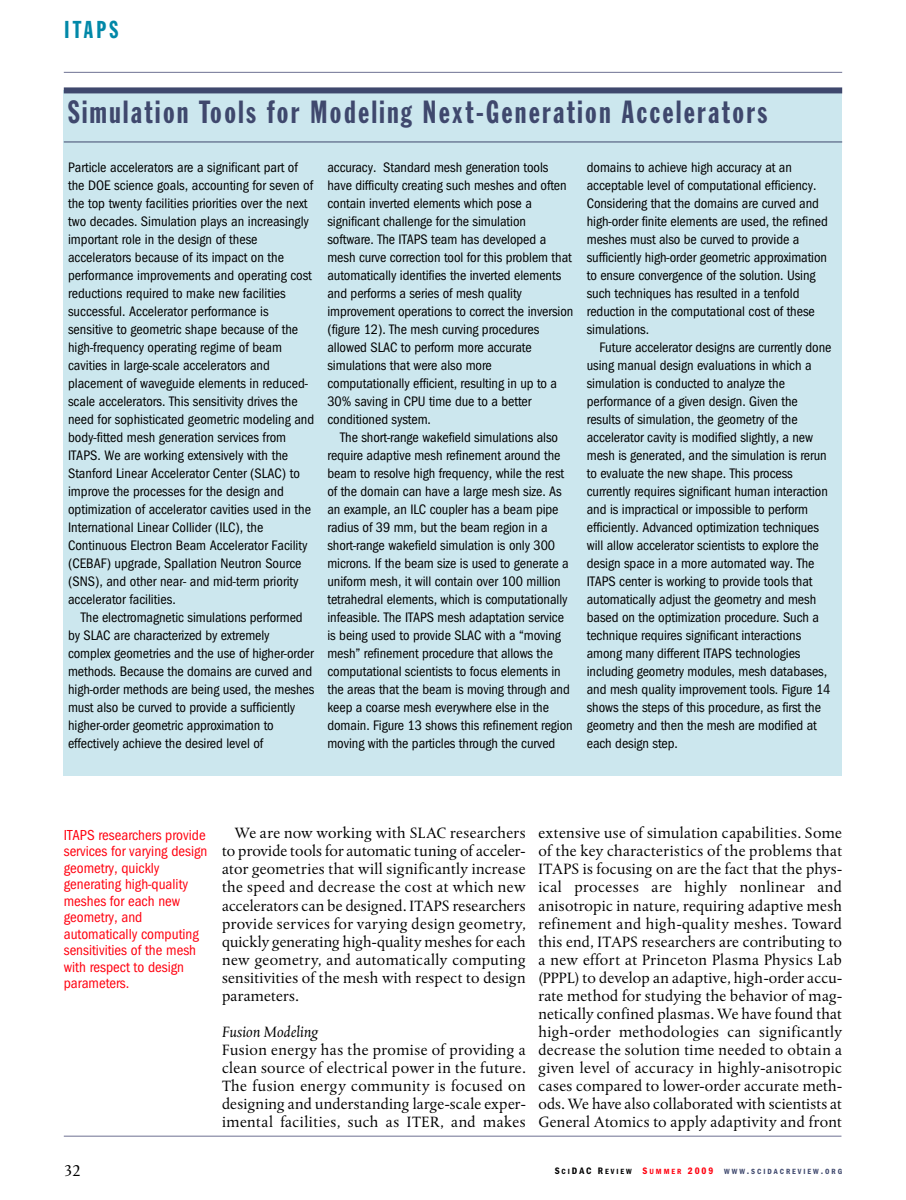
<style>
.page{position:relative;width:906px;height:1200px;background:#fff}
.page>*{position:absolute;margin:0;border:0;box-sizing:border-box;transform-origin:0 0}
.t1{font:31.5px "Franklin Gothic Extra Cond";letter-spacing:.08em;color:#3f486d}
.t2{font:24px "Franklin Gothic Extra Cond";letter-spacing:.15em;color:#0288a8}
.t3{font:16.5px "Albertina";color:#000}
.t4{font:15.75px/18px "Albertina";letter-spacing:.015em;color:#000;text-align:justify}
.t5{font:italic 15.75px "Albertina";letter-spacing:.01em;color:#000}
.t6{font:15px/16.5px "Franklin Got Cd Io P";color:#ff000f}
.t7{font:14.25px/18px "Franklin Got Cd Io P";letter-spacing:-.005em;color:#000}
.t8{font:600 7.8px "Franklin Got Cd Io P";letter-spacing:.25em;color:#3f486d}
.s1{font-size:9.75px;color:#000}
.s2{color:#000}
.s3{font-size:9.75px;color:#ff000f}
.s4{color:#ff000f}
.s5{font-size:9.75px}
</style>
<div class="page">
<hr style="left:64px;top:72px;width:778px;height:1px;background:#6e7192">
<hr style="left:64px;top:1135px;width:777px;height:1px;background:#6e7192">
<div style="left:64px;top:90px;width:778px;height:686px;background:#cce7ee"></div>
<hr style="left:64px;top:142px;width:778px;height:1px;background:#3f486d">
<div style="left:64px;top:87px;width:778px;height:6px;background:#3f486d"></div>
<h2 class="t2" style="left:64px;top:21px;width:55px">ITAPS</h2>
<h1 class="t1" style="left:68px;top:101px;width:701px">Simulation Tools for Modeling Next-Generation Accelerators</h1>
<p class="t7" style="left:68px;top:158px;width:248px">Particle accelerators are a significant part of the DOE science goals, accounting for seven of the top twenty facilities priorities over the next two decades. Simulation plays an increasingly important role in the design of these accelerators because of its impact on the performance improvements and operating cost reductions required to make new facilities successful. Accelerator performance is sensitive to geometric shape because of the high-frequency operating regime of beam cavities in large-scale accelerators and placement of waveguide elements in reduced&shy;scale accelerators. This sensitivity drives the need for sophisticated geometric modeling and body-fitted mesh generation services from ITAPS. We are working extensively with the Stanford Linear Accelerator Center (SLAC) to improve the processes for the design and optimization of accelerator cavities used in the International Linear Collider (ILC), the Continuous Electron Beam Accelerator Facility (CEBAF) upgrade, Spallation Neutron Source (SNS), and other near- and mid-term priority accelerator facilities.</p>
<p class="t7" style="left:68px;top:608px;width:248px;text-indent:13px">The electromagnetic simulations performed by SLAC are characterized by extremely complex geometries and the use of higher-order methods. Because the domains are curved and high-order methods are being used, the meshes must also be curved to provide a sufficiently higher-order geometric approximation to effectively achieve the desired level of</p>
<p class="t7" style="left:327px;top:158px;width:247px">accuracy. Standard mesh generation tools have difficulty creating such meshes and often contain inverted elements which pose a significant challenge for the simulation software. The ITAPS team has developed a mesh curve correction tool for this problem that automatically identifies the inverted elements and performs a series of mesh quality improvement operations to correct the inversion (figure 12). The mesh curving procedures allowed SLAC to perform more accurate simulations that were also more computationally efficient, resulting in up to a 30% saving in CPU time due to a better conditioned system.</p>
<p class="t7" style="left:327px;top:428px;width:247px;text-indent:13px">The short-range wakefield simulations also require adaptive mesh refinement around the beam to resolve high frequency, while the rest of the domain can have a large mesh size. As an example, an ILC coupler has a beam pipe radius of 39 mm, but the beam region in a short-range wakefield simulation is only 300 microns. If the beam size is used to generate a uniform mesh, it will contain over 100 million tetrahedral elements, which is computationally infeasible. The ITAPS mesh adaptation service is being used to provide SLAC with a “moving mesh” refinement procedure that allows the computational scientists to focus elements in the areas that the beam is moving through and keep a coarse mesh everywhere else in the domain. Figure 13 shows this refinement region moving with the particles through the curved</p>
<p class="t7" style="left:587px;top:158px;width:242px">domains to achieve high accuracy at an acceptable level of computational efficiency.<br>Considering that the domains are curved and high-order finite elements are used, the refined meshes must also be curved to provide a sufficiently high-order geometric approximation to ensure convergence of the solution. Using such techniques has resulted in a tenfold reduction in the computational cost of these simulations.</p>
<p class="t7" style="left:587px;top:338px;width:246px;text-indent:13px">Future accelerator designs are currently done using manual design evaluations in which a simulation is conducted to analyze the performance of a given design. Given the results of simulation, the geometry of the accelerator cavity is modified slightly, a new mesh is generated, and the simulation is rerun to evaluate the new shape. This process currently requires significant human interaction and is impractical or impossible to perform efficiently. Advanced optimization techniques will allow accelerator scientists to explore the design space in a more automated way. The ITAPS center is working to provide tools that automatically adjust the geometry and mesh based on the optimization procedure. Such a technique requires significant interactions among many different ITAPS technologies including geometry modules, mesh databases, and mesh quality improvement tools. Figure 14 shows the steps of this procedure, as first the geometry and then the mesh are modified at each design step.</p>
<p class="t6" style="left:64px;top:825px;width:145px">ITAPS researchers provide services for varying design geometry, quickly generating high-quality meshes for each new geometry, and automatically computing sensitivities of the mesh with respect to design parameters.</p>
<p class="t4" style="left:222px;top:825px;width:305px;text-indent:13px">We are now working with SLAC researchers to provide tools for automatic tuning of acceler&shy;ator geometries that will significantly increase the speed and decrease the cost at which new accelerators can be designed. ITAPS researchers provide services for varying design geometry, quickly generating high-quality meshes for each new geometry, and automatically computing sensitivities of the mesh with respect to design parameters.</p>
<p class="t5" style="left:222px;top:1024px;width:98px">Fusion Modeling</p>
<p class="t4" style="left:222px;top:1041px;width:305px">Fusion energy has the promise of providing a clean source of electrical power in the future.<br>The fusion energy community is focused on designing and understanding large-scale exper&shy;imental facilities, such as ITER, and makes</p>
<p class="t4" style="left:538px;top:825px;width:305px">extensive use of simulation capabilities. Some of the key characteristics of the problems that ITAPS is focusing on are the fact that the phys&shy;ical processes are highly nonlinear and anisotropic in nature, requiring adaptive mesh refinement and high-quality meshes. Toward this end, ITAPS researchers are contributing to a new effort at Princeton Plasma Physics Lab (PPPL) to develop an adaptive, high-order accu&shy;rate method for studying the behavior of mag&shy;netically confined plasmas. We have found that high-order methodologies can significantly decrease the solution time needed to obtain a given level of accuracy in highly-anisotropic cases compared to lower-order accurate meth&shy;ods. We have also collaborated with scientists at General Atomics to apply adaptivity and front</p>
<p class="t3" style="left:64px;top:1163px;width:18px">32</p>
<p class="t8" style="left:554px;top:1166px;width:289px"><span class="s1">S</span><span class="s2">CI</span><span class="s1">DAC R</span><span class="s2">EVIEW</span> <span class="s3">S</span><span class="s4">UMMER</span> <span class="s3">2009</span> WWW<span class="s5">.</span>SCIDACREVIEW<span class="s5">.</span>ORG</p>
</div>
